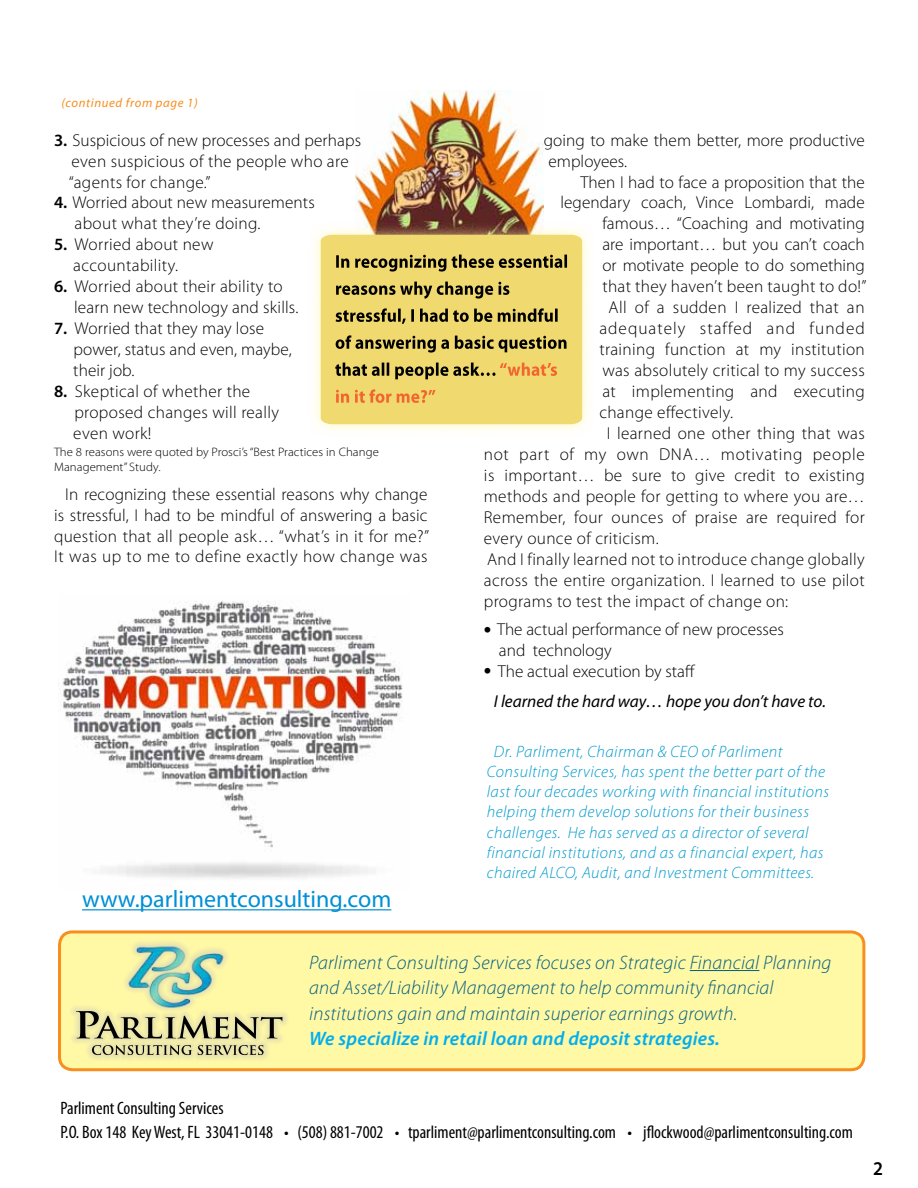
<style>
.page{position:relative;width:918px;height:1188px;background:#fff}
.page>*{position:absolute;margin:0;border:0;box-sizing:border-box;transform-origin:0 0}
.t1{font:24px "Myriad Pro";color:#008fd5}
.t2{font:italic 300 19.5px/25.5px "Myriad Pro";letter-spacing:.01em;color:#005e80}
.t3{font:italic 600 19.5px "Myriad Pro";letter-spacing:.01em;color:#00aeef}
.t4{font:600 19.5px "Myriad Pro";color:#000;scale:.95 1}
.t5{font:condensed 18px/24px "Myriad Pro";color:#000}
.t6{font:300 17.25px/21px "Myriad Pro";letter-spacing:.02em;color:#000}
.t7{font:300 17.25px/21px "Myriad Pro";color:#000}
.t8{font:italic 17.25px/30px "Myriad Pro";color:#000}
.t9{font:300 17.25px "Myriad Pro";letter-spacing:.04em;color:#000}
.t10{font:300 17.25px "Myriad Pro";letter-spacing:.06em;color:#000}
.t11{font:italic 300 16.5px/20.2px "Myriad Pro";letter-spacing:.025em;color:#009acd}
.t12{font:italic 12.75px "Myriad Pro";letter-spacing:.05em;color:#f78e1e}
.t13{font:300 12.3px/15px "Myriad Pro";letter-spacing:.005em;color:#000;scale:1.04 1}
.s1{font-weight:600}
.s2{font-weight:600;font-size:24px}
.s3{font-weight:600;font-style:normal;font-size:24px}
.s4{font-weight:300;font-style:normal}
</style>
<div class="page">
<img style="left:62px;top:601px;width:341px;height:278px">
<img style="left:356px;top:90px;width:188px;height:132px">
<div style="left:308px;top:222px;width:288px;height:215px;background:#fff8a5;opacity:.75"></div>
<div style="left:321px;top:235px;width:261px;height:189px;background:#f0d96e"></div>
<div style="left:60px;top:932px;width:804px;height:138px;background:#fff8a5;border-radius:13px"></div>
<div style="left:58px;top:930px;width:807px;height:141px;border:3px solid #f78e1e;border-radius:13px"></div>
<hr style="left:690px;top:970px;width:69px;height:1px;background:#005e80">
<div style="left:70px;top:940px;width:219px;height:121px;background:linear-gradient(to right,#f7f1a8,#f9f2a7)"></div>
<svg style="left:76px;top:1011px;width:206px;height:28px"></svg>
<svg style="left:92px;top:1045px;width:172px;height:10px"></svg>
<img style="left:129px;top:943px;width:97px;height:68px">
<svg style="left:336px;top:389px;width:99px;height:14px"></svg>
<svg style="left:335px;top:363px;width:222px;height:16px"></svg>
<svg style="left:336px;top:335px;width:231px;height:18px"></svg>
<svg style="left:336px;top:308px;width:222px;height:16px"></svg>
<svg style="left:336px;top:282px;width:173px;height:17px"></svg>
<svg style="left:336px;top:255px;width:231px;height:17px"></svg>
<hr style="left:82px;top:909px;width:309px;height:1px;background:#008fd5">
<p class="t12" style="left:61px;top:94px;width:138px">(continued from page 1)</p>
<p class="t6" style="left:69px;top:129px;width:294px;text-indent:-15px"><span class="s1">3.</span> Suspicious of new processes and perhaps even suspicious of the people who are “agents for change.”</p>
<p class="t6" style="left:75px;top:192px;width:242px;text-indent:-21px"><span class="s1">4.</span> Worried about new measurements about what they’re doing.</p>
<p class="t6" style="left:73px;top:234px;width:142px;text-indent:-19px"><span class="s1">5.</span> Worried about new accountability.</p>
<p class="t6" style="left:74px;top:276px;width:226px;text-indent:-20px"><span class="s1">6.</span> Worried about their ability to learn new technology and skills.</p>
<p class="t6" style="left:73px;top:318px;width:220px;text-indent:-19px"><span class="s1">7.</span> Worried that they may lose power, status and even, maybe, their job.</p>
<p class="t6" style="left:73px;top:381px;width:207px;text-indent:-19px"><span class="s1">8.</span> Skeptical of whether the proposed changes will really even work!</p>
<p class="t13" style="left:54px;top:444px;width:314px">The 8 reasons were quoted by Prosci’s “Best Practices in Change<br>Management” Study.</p>
<p class="t6" style="left:54px;top:483px;width:377px;text-align:center">In recognizing these essential reasons why change is stressful, I had to be mindful of answering a basic question that all people ask… “what’s in it for me?” It was up to me to define exactly how change was</p>
<h1 class="t1" style="left:82px;top:885px;width:311px">www.parlimentconsulting.com</h1>
<p class="t6" style="left:544px;top:129px;width:322px">going to make them better, more productive employees.</p>
<p class="t6" style="left:580px;top:171px;width:286px">Then I had to face a proposition that the</p>
<p class="t6" style="left:560px;top:192px;width:306px">legendary coach, Vince Lombardi, made</p>
<p class="t7" style="left:602px;top:213px;width:264px">famous… “Coaching and motivating</p>
<p class="t7" style="left:602px;top:234px;width:264px">are important… but you can’t coach</p>
<p class="t7" style="left:602px;top:255px;width:264px">or motivate people to do something</p>
<p class="t6" style="left:602px;top:276px;width:266px">that they haven’t been taught to do!”</p>
<p class="t6" style="left:609px;top:297px;width:258px">All of a sudden I realized that an</p>
<p class="t10" style="left:599px;top:318px;width:267px">adequately staffed and funded</p>
<p class="t6" style="left:599px;top:339px;width:267px">training function at my institution</p>
<p class="t6" style="left:602px;top:360px;width:264px">was absolutely critical to my success</p>
<p class="t6" style="left:602px;top:381px;width:264px">at implementing and executing</p>
<p class="t6" style="left:599px;top:402px;width:135px">change effectively.</p>
<p class="t6" style="left:607px;top:423px;width:260px">I learned one other thing that was</p>
<p class="t9" style="left:484px;top:444px;width:382px">not part of my own DNA… motivating people</p>
<p class="t6" style="left:484px;top:465px;width:383px">is important… be sure to give credit to existing</p>
<p class="t6" style="left:484px;top:486px;width:382px">methods and people for getting to where you are…</p>
<p class="t6" style="left:484px;top:507px;width:382px">Remember, four ounces of praise are required for</p>
<p class="t6" style="left:484px;top:528px;width:176px">every ounce of criticism.</p>
<p class="t6" style="left:487px;top:549px;width:379px">And I finally learned not to introduce change globally</p>
<p class="t6" style="left:484px;top:570px;width:382px">across the entire organization. I learned to use pilot</p>
<p class="t6" style="left:484px;top:591px;width:306px">programs to test the impact of change on:</p>
<p class="t7" style="left:499px;top:618px;width:286px;text-indent:-15px"><span class="s2">•</span> The actual performance of new processes and technology</p>
<p class="t8" style="left:494px;top:655px;width:334px;text-indent:-10px"><span class="s3">•</span> <span class="s4">The actual execution by staff<br></span>I learned the hard way… hope you don’t have to.</p>
<p class="t11" style="left:487px;top:741px;width:344px;text-indent:7px">Dr. Parliment, Chairman &amp; CEO of Parliment Consulting Services, has spent the better part of the last four decades working with financial institutions helping them develop solutions for their business challenges. He has served as a director of several financial institutions, and as a financial expert, has chaired ALCO, Audit, and Investment Committees.</p>
<p class="t2" style="left:309px;top:949px;width:524px">Parliment Consulting Services focuses on Strategic Financial Planning and Asset/Liability Management to help community financial institutions gain and maintain superior earnings growth.</p>
<p class="t3" style="left:309px;top:1026px;width:412px">We specialize in retail loan and deposit strategies.</p>
<p class="t5" style="left:60px;top:1096px;width:794px">Parliment Consulting Services<br>P.O. Box 148 Key West, FL 33041-0148 • (508) 881-7002 • tparliment@parlimentconsulting.com • jflockwood@parlimentconsulting.com</p>
<p class="t4" style="left:873px;top:1156px;width:12px">2</p>
</div>
